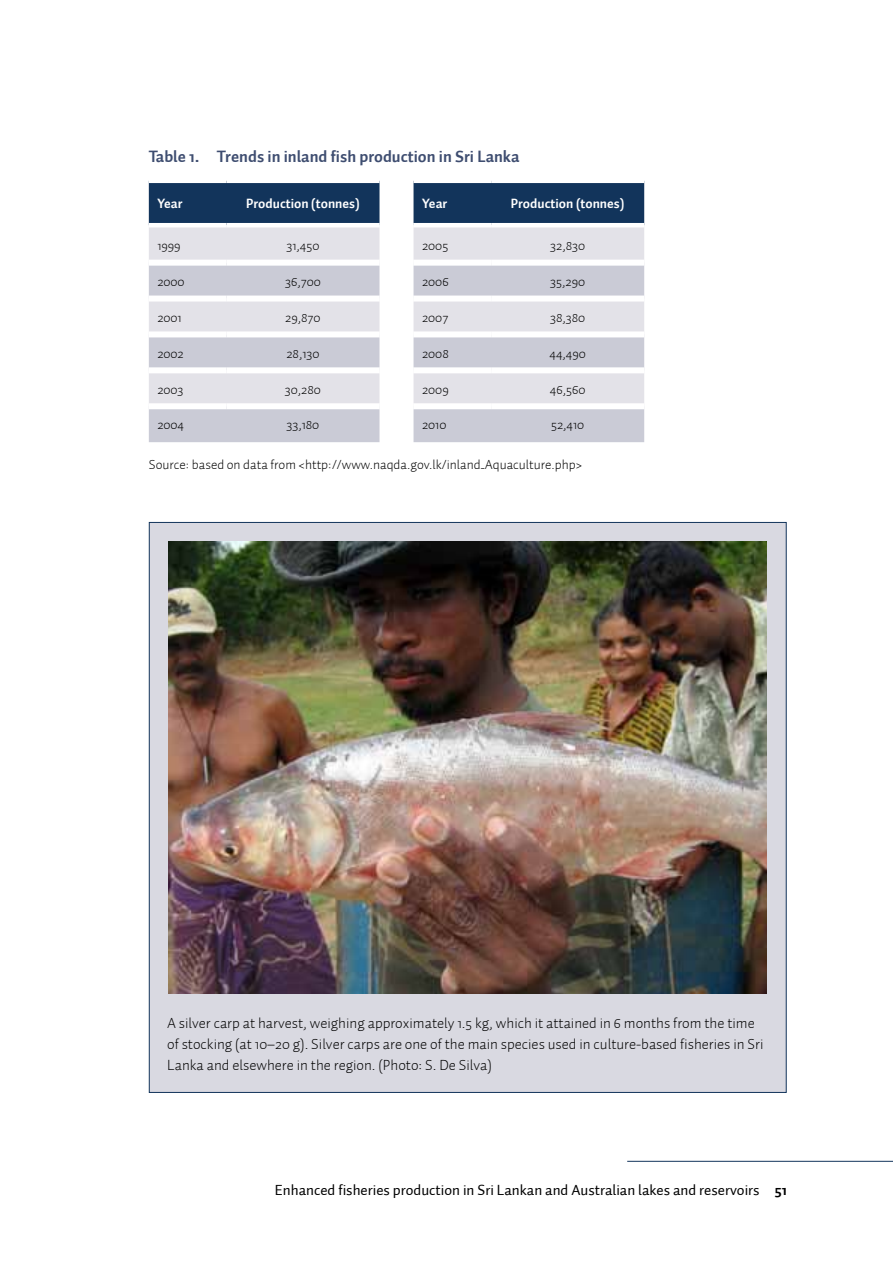
<style>
.page{position:relative;width:893px;height:1263px;background:#fff}
.page>*{position:absolute;margin:0;border:0;box-sizing:border-box;transform-origin:0 0}
.table_title{font:700 16.5px "Auto 1";color:#3e4d70}
.t1{font:300 15px/21px "Auto 1";color:#000}
.t2{font:15px "Auto 1";color:#000}
.normal_table_row{font:300 13.5px "Auto 1";color:#000}
.footnote{font:300 13.5px "Auto 1";color:#000}
.table_header{font:700 13.5px "Auto 1";color:#fff}
.s1{font-weight:700}
</style>
<div class="page">
<hr style="left:627px;top:1161px;width:266px;height:1px;background:#12345b">
<svg style="left:149px;top:181px;width:495px;height:42px;background:#234367"></svg>
<svg style="left:149px;top:227px;width:495px;height:33px;background:#e5e4ea"></svg>
<svg style="left:149px;top:266px;width:495px;height:176px;background:#d7d7df"></svg>
<hr style="left:149px;top:179px;width:77px;height:4px;background:#fff">
<hr style="left:226px;top:179px;width:153px;height:4px;background:#fff">
<hr style="left:414px;top:179px;width:77px;height:4px;background:#fff">
<hr style="left:491px;top:179px;width:153px;height:4px;background:#fff">
<div style="left:149px;top:296px;width:77px;height:6px;background:#fff"></div>
<div style="left:226px;top:296px;width:153px;height:6px;background:#fff"></div>
<div style="left:379px;top:296px;width:35px;height:6px;background:#fff"></div>
<div style="left:414px;top:296px;width:77px;height:6px;background:#fff"></div>
<div style="left:491px;top:296px;width:153px;height:6px;background:#fff"></div>
<div style="left:149px;top:331px;width:77px;height:6px;background:#fff"></div>
<div style="left:226px;top:331px;width:153px;height:6px;background:#fff"></div>
<div style="left:379px;top:331px;width:35px;height:6px;background:#fff"></div>
<div style="left:414px;top:331px;width:77px;height:6px;background:#fff"></div>
<div style="left:491px;top:331px;width:153px;height:6px;background:#fff"></div>
<div style="left:149px;top:367px;width:77px;height:6px;background:#fff"></div>
<div style="left:226px;top:367px;width:153px;height:6px;background:#fff"></div>
<div style="left:379px;top:367px;width:35px;height:6px;background:#fff"></div>
<div style="left:414px;top:367px;width:77px;height:6px;background:#fff"></div>
<div style="left:491px;top:367px;width:153px;height:6px;background:#fff"></div>
<div style="left:149px;top:403px;width:77px;height:6px;background:#fff"></div>
<div style="left:226px;top:403px;width:153px;height:6px;background:#fff"></div>
<div style="left:379px;top:403px;width:35px;height:6px;background:#fff"></div>
<div style="left:414px;top:403px;width:77px;height:6px;background:#fff"></div>
<div style="left:491px;top:403px;width:153px;height:6px;background:#fff"></div>
<div style="left:149px;top:522px;width:638px;height:571px;background:#d9d9e1;border:1px solid #12345b"></div>
<img style="left:169px;top:542px;width:598px;height:452px">
<div style="left:150px;top:995px;width:631px;height:96px;background:#d9d9e1"></div>
<p class="table_title" style="left:149px;top:145px;width:372px">Table 1. Trends in inland fish production in Sri Lanka</p>
<p class="table_header" style="left:157px;top:195px;width:27px">Year</p>
<p class="table_header" style="left:246px;top:195px;width:115px">Production (tonnes)</p>
<p class="table_header" style="left:422px;top:195px;width:27px">Year</p>
<p class="table_header" style="left:511px;top:195px;width:115px">Production (tonnes)</p>
<p class="normal_table_row" style="left:157px;top:237px;width:25px">1999</p>
<p class="normal_table_row" style="left:287px;top:237px;width:34px">31,450</p>
<p class="normal_table_row" style="left:422px;top:237px;width:28px">2005</p>
<p class="normal_table_row" style="left:550px;top:237px;width:36px">32,830</p>
<p class="normal_table_row" style="left:157px;top:273px;width:29px">2000</p>
<p class="normal_table_row" style="left:285px;top:273px;width:37px">36,700</p>
<p class="normal_table_row" style="left:422px;top:273px;width:28px">2006</p>
<p class="normal_table_row" style="left:550px;top:273px;width:36px">35,290</p>
<p class="normal_table_row" style="left:157px;top:309px;width:26px">2001</p>
<p class="normal_table_row" style="left:285px;top:309px;width:37px">29,870</p>
<p class="normal_table_row" style="left:422px;top:309px;width:28px">2007</p>
<p class="normal_table_row" style="left:550px;top:309px;width:37px">38,380</p>
<p class="normal_table_row" style="left:157px;top:345px;width:28px">2002</p>
<p class="normal_table_row" style="left:286px;top:345px;width:35px">28,130</p>
<p class="normal_table_row" style="left:422px;top:345px;width:28px">2008</p>
<p class="normal_table_row" style="left:550px;top:345px;width:38px">44,490</p>
<p class="normal_table_row" style="left:157px;top:380px;width:28px">2003</p>
<p class="normal_table_row" style="left:285px;top:380px;width:38px">30,280</p>
<p class="normal_table_row" style="left:422px;top:380px;width:28px">2009</p>
<p class="normal_table_row" style="left:550px;top:380px;width:37px">46,560</p>
<p class="normal_table_row" style="left:157px;top:416px;width:28px">2004</p>
<p class="normal_table_row" style="left:287px;top:416px;width:34px">33,180</p>
<p class="normal_table_row" style="left:422px;top:416px;width:26px">2010</p>
<p class="normal_table_row" style="left:551px;top:416px;width:35px">52,410</p>
<p class="footnote" style="left:149px;top:456px;width:435px">Source: based on data from &lt;http://www.naqda.gov.lk/inland_Aquaculture.php&gt;</p>
<p class="t1" style="left:167px;top:1012px;width:598px">A silver carp at harvest, weighing approximately 1.5 kg, which it attained in 6 months from the time of stocking (at 10–20 g). Silver carps are one of the main species used in culture-based fisheries in Sri<br>Lanka and elsewhere in the region. (Photo: S. De Silva)</p>
<p class="t2" style="left:275px;top:1180px;width:513px">Enhanced fisheries production in Sri Lankan and Australian lakes and reservoirs <span class="s1">51</span></p>
</div>
